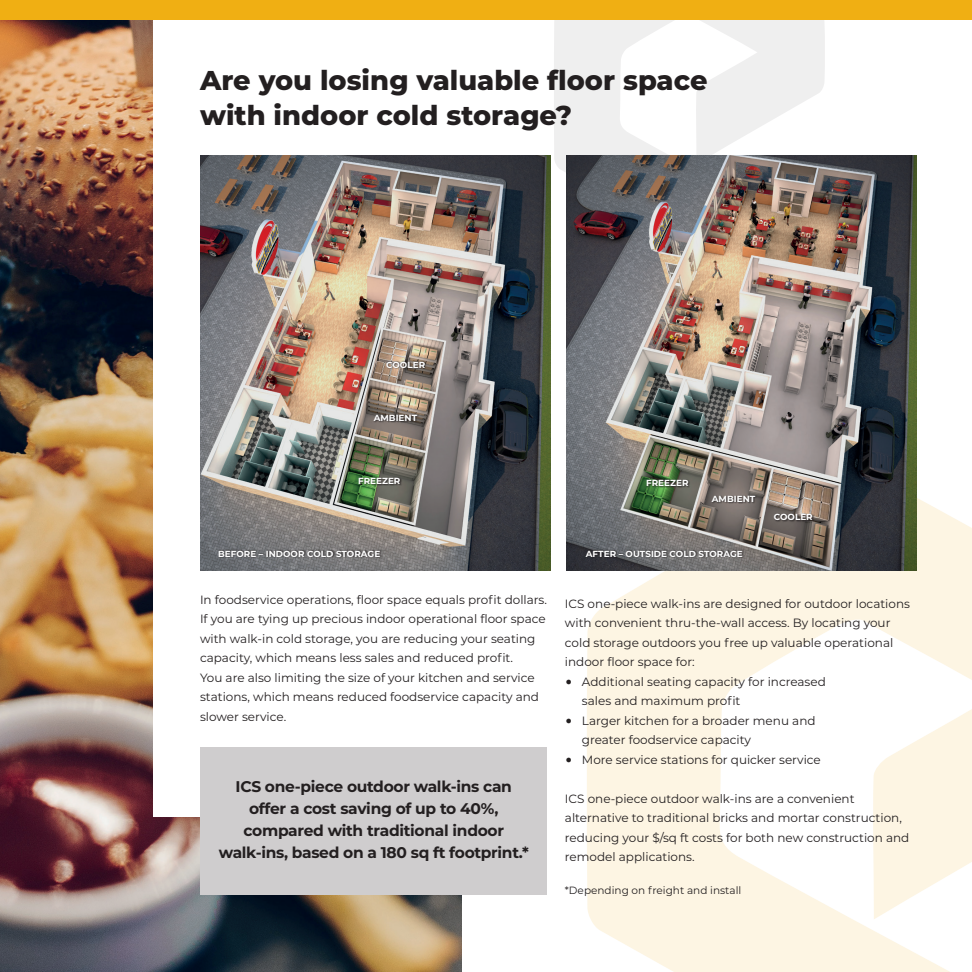
<style>
.page{position:relative;width:972px;height:972px;background:#fff}
.page>*{position:absolute;margin:0;border:0;box-sizing:border-box;transform-origin:0 0}
.t1{font:800 27.3px/35px "Montserrat";color:#231f20}
.t2{font:700 15.45px/21.9px "Montserrat";letter-spacing:-.02em;color:#231f20;text-align:center}
.t3{font:12px/19.5px "Montserrat";color:#231f20}
.t4{font:10.5px "Montserrat";color:#231f20}
.t5{font:700 8.85px "Montserrat";color:#fff}
.s1{font-weight:500;font-size:25.5px}
</style>
<div class="page">
<img style="left:0;top:19px;width:462px;height:953px">
<div style="left:153px;top:10px;width:812px;height:807px;background:#fff"></div>
<svg style="left:587px;top:467px;width:385px;height:505px;fill:#fdf5e3"></svg>
<svg style="left:554px;top:19px;width:271px;height:153px;fill:#efefef"></svg>
<img style="left:200px;top:156px;width:351px;height:415px">
<div style="left:219px;top:549px;width:163px;height:10px;background:#231f20;opacity:.83"></div>
<div style="left:386px;top:360px;width:41px;height:10px;background:#231f20;opacity:.83"></div>
<div style="left:373px;top:414px;width:46px;height:9px;background:#231f20;opacity:.83"></div>
<div style="left:359px;top:477px;width:44px;height:9px;background:#231f20;opacity:.83"></div>
<img style="left:566px;top:156px;width:350px;height:415px">
<div style="left:586px;top:549px;width:159px;height:10px;background:#231f20;opacity:.83"></div>
<div style="left:774px;top:513px;width:41px;height:10px;background:#231f20;opacity:.83"></div>
<div style="left:712px;top:495px;width:45px;height:9px;background:#231f20;opacity:.83"></div>
<div style="left:647px;top:479px;width:44px;height:10px;background:#231f20;opacity:.83"></div>
<div style="left:200px;top:747px;width:346px;height:148px;background:#cfcdce"></div>
<div style="left:0;top:0;width:972px;height:19px;background:#f0af13"></div>
<h1 class="t1" style="left:200px;top:62px;width:509px">Are you losing valuable floor space with indoor cold storage?</h1>
<p class="t5" style="left:386px;top:358px;width:41px">COOLER</p>
<p class="t5" style="left:374px;top:411px;width:45px">AMBIENT</p>
<p class="t5" style="left:358px;top:474px;width:44px">FREEZER</p>
<p class="t5" style="left:218px;top:547px;width:164px">BEFORE – INDOOR COLD STORAGE</p>
<p class="t5" style="left:646px;top:477px;width:44px">FREEZER</p>
<p class="t5" style="left:712px;top:492px;width:45px">AMBIENT</p>
<p class="t5" style="left:586px;top:547px;width:159px">AFTER – OUTSIDE COLD STORAGE</p>
<p class="t5" style="left:774px;top:511px;width:41px">COOLER</p>
<p class="t3" style="left:200px;top:589px;width:349px">In foodservice operations, floor space equals profit dollars.<br>If you are tying up precious indoor operational floor space with walk-in cold storage, you are reducing your seating capacity, which means less sales and reduced profit.<br>You are also limiting the size of your kitchen and service stations, which means reduced foodservice capacity and slower service.</p>
<p class="t3" style="left:565px;top:593px;width:347px">ICS one-piece walk-ins are designed for outdoor locations with convenient thru-the-wall access. By locating your cold storage outdoors you free up valuable operational indoor floor space for:</p>
<p class="t3" style="left:582px;top:671px;width:245px;text-indent:-17px"><span class="s1">•</span> Additional seating capacity for increased sales and maximum profit</p>
<p class="t3" style="left:582px;top:710px;width:235px;text-indent:-17px"><span class="s1">•</span> Larger kitchen for a broader menu and greater foodservice capacity</p>
<p class="t3" style="left:565px;top:749px;width:257px"><span class="s1">•</span> More service stations for quicker service</p>
<p class="t3" style="left:565px;top:788px;width:346px">ICS one-piece outdoor walk-ins are a convenient alternative to traditional bricks and mortar construction, reducing your $/sq ft costs for both new construction and remodel applications.</p>
<p class="t2" style="left:219px;top:775px;width:312px">ICS one-piece outdoor walk-ins can offer a cost saving of up to 40%, compared with traditional indoor walk-ins, based on a 180 sq ft footprint.*</p>
<p class="t4" style="left:565px;top:883px;width:178px">*Depending on freight and install</p>
</div>
